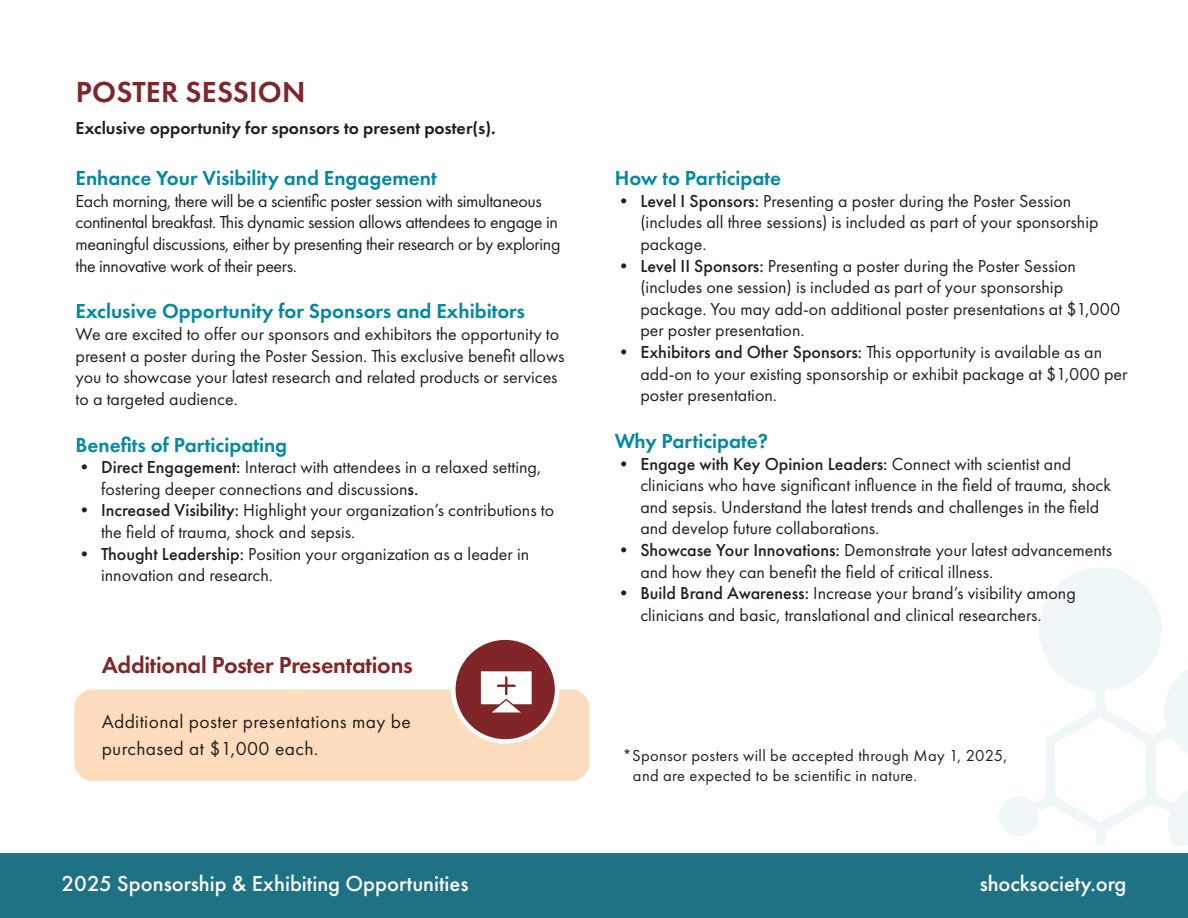
<style>
.page{position:relative;width:1188px;height:918px;background:#fff}
.page>*{position:absolute;margin:0;border:0;box-sizing:border-box;transform-origin:0 0}
.t1{font:600 30px "Futura PT";letter-spacing:.01em;color:#802629}
.t2{font:600 24px "Futura PT";letter-spacing:-.01em;color:#802629}
.t3{font:500 22.5px "Futura PT";color:#fff}
.t4{font:600 21px "Futura PT";color:#0189a1}
.t5{font:19.5px/27px "Futura PT";letter-spacing:.02em;color:#231f20}
.t6{font:18px/21.6px "Futura PT";color:#231f20}
.t7{font:18px/21.6px "Futura PT";letter-spacing:-.02em;color:#231f20}
.t8{font:600 18px "Futura PT";color:#231f20}
.t9{font:16.5px "Futura PT";letter-spacing:.02em;color:#231f20}
.s1{font-weight:500}
.s2{color:#fff}
</style>
<div class="page">
<svg style="left:999px;top:568px;width:189px;height:276px"></svg>
<div style="left:74px;top:690px;width:515px;height:91px;background:#fcdcbc;border-radius:18px"></div>
<div style="left:453px;top:638px;width:104px;height:103px;background:#802629;border-radius:50%"></div>
<div style="left:451px;top:635px;width:108px;height:109px;border:4px solid #fff;border-radius:50%"></div>
<svg style="left:481px;top:671px;width:51px;height:42px;background:#e6d4d5"></svg>
<div style="left:0;top:853px;width:1188px;height:65px;background:#1f7284"></div>
<p class="t1" style="left:76px;top:73px;width:231px">POSTER SESSION</p>
<p class="t8" style="left:76px;top:116px;width:422px">Exclusive opportunity for sponsors to present poster(s).</p>
<p class="t4" style="left:76px;top:165px;width:363px">Enhance Your Visibility and Engagement</p>
<p class="t7" style="left:76px;top:190px;width:486px">Each morning, there will be a scientific poster session with simultaneous continental breakfast. This dynamic session allows attendees to engage in meaningful discussions, either by presenting their research or by exploring the innovative work of their peers.</p>
<p class="t4" style="left:76px;top:298px;width:451px">Exclusive Opportunity for Sponsors and Exhibitors</p>
<p class="t6" style="left:76px;top:323px;width:491px">We are excited to offer our sponsors and exhibitors the opportunity to present a poster during the Poster Session. This exclusive benefit allows you to showcase your latest research and related products or services to a targeted audience.</p>
<p class="t4" style="left:76px;top:431px;width:213px">Benefits of Participating</p>
<p class="t6" style="left:101px;top:456px;width:442px;text-indent:-26px"><span class="s1">• Direct Engagement:</span> Interact with attendees in a relaxed setting, fostering deeper connections and discussion<span class="s1">s.</span></p>
<p class="t6" style="left:101px;top:500px;width:455px;text-indent:-26px"><span class="s1">• Increased Visibility:</span> Highlight your organization’s contributions to the field of trauma, shock and sepsis.</p>
<p class="t6" style="left:101px;top:543px;width:430px;text-indent:-26px"><span class="s1">• Thought Leadership:</span> Position your organization as a leader in innovation and research.</p>
<p class="t2" style="left:102px;top:650px;width:313px">Additional Poster Presentations</p>
<p class="t5" style="left:102px;top:708px;width:311px">Additional poster presentations may be purchased at $1,000 each.</p>
<p class="t4" style="left:615px;top:165px;width:168px">How to Participate</p>
<p class="t6" style="left:640px;top:190px;width:460px;text-indent:-26px"><span class="s1">• Level I Sponsors:</span> Presenting a poster during the Poster Session (includes all three sessions) is included as part of your sponsorship package.</p>
<p class="t6" style="left:640px;top:255px;width:481px;text-indent:-26px"><span class="s1">• Level II Sponsors:</span> Presenting a poster during the Poster Session (includes one session) is included as part of your sponsorship package. You may add-on additional poster presentations at $1,000 per poster presentation.</p>
<p class="t6" style="left:640px;top:341px;width:489px;text-indent:-26px"><span class="s1">• Exhibitors and Other Sponsors:</span> This opportunity is available as an add-on to your existing sponsorship or exhibit package at $1,000 per poster presentation.</p>
<p class="t4" style="left:615px;top:428px;width:155px">Why Participate?</p>
<p class="t6" style="left:640px;top:453px;width:472px;text-indent:-26px"><span class="s1">• Engage with Key Opinion Leaders:</span> Connect with scientist and clinicians who have significant influence in the field of trauma, shock and sepsis. Understand the latest trends and challenges in the field and develop future collaborations.</p>
<p class="t6" style="left:640px;top:539px;width:473px;text-indent:-26px"><span class="s1">• Showcase Your Innovations:</span> Demonstrate your latest advancements and how they can benefit the field of critical illness.</p>
<p class="t6" style="left:615px;top:582px;width:463px;text-align:center"><span class="s1">• Build Brand Awareness:</span> Increase your brand’s visibility among clinicians and basic, translational and clinical researchers.</p>
<p class="t9" style="left:622px;top:746px;width:386px"><span class="s2">*</span>Sponsor posters will be accepted through May 1, 2025,</p>
<p class="t9" style="left:633px;top:765px;width:286px">and are expected to be scientific in nature.</p>
<p class="t3" style="left:61px;top:870px;width:409px">2025 Sponsorship &amp; Exhibiting Opportunities</p>
<p class="t3" style="left:980px;top:870px;width:148px">shocksociety.org</p>
</div>
